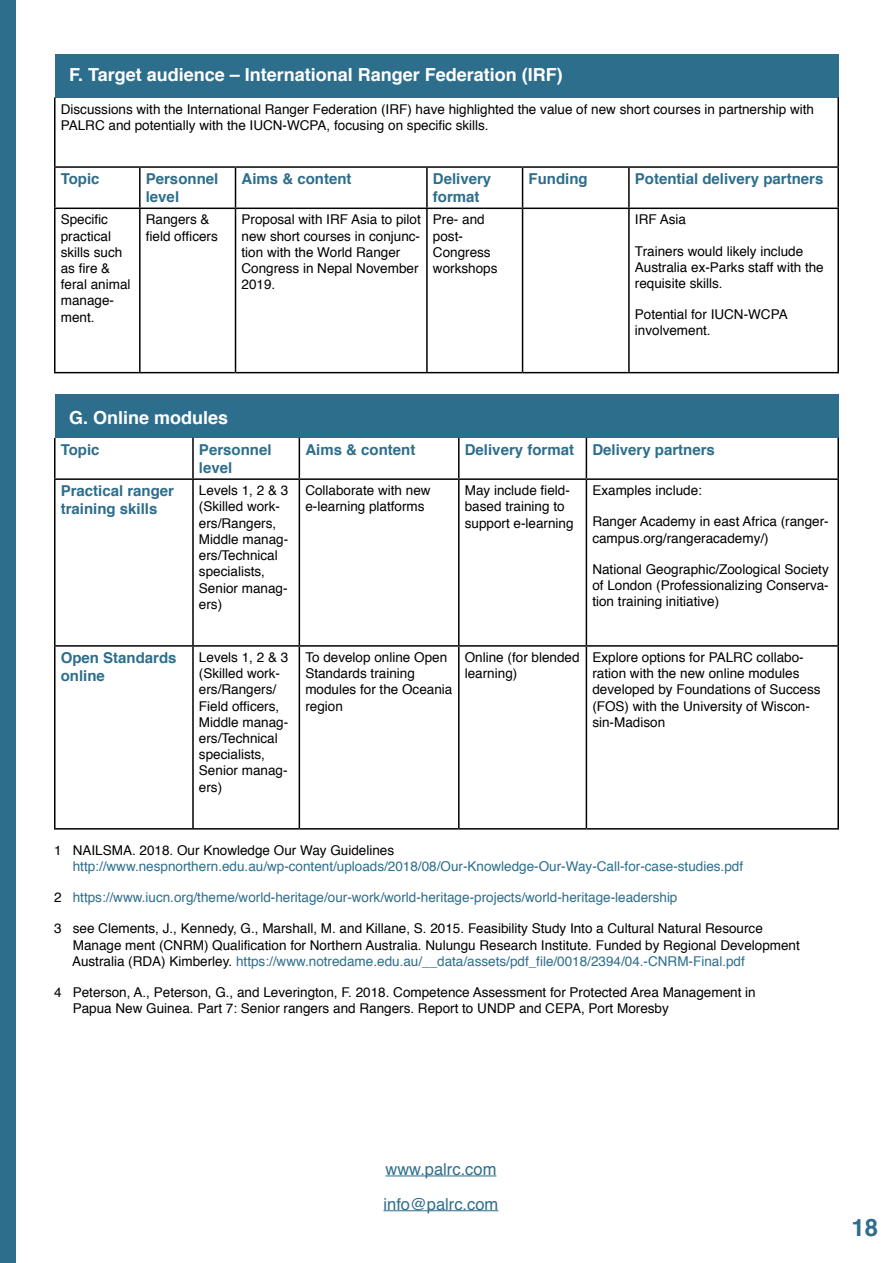
<style>
.page{position:relative;width:893px;height:1263px;background:#fff}
.page>*{position:absolute;margin:0;border:0;box-sizing:border-box;transform-origin:0 0}
.t1{font:700 24px "Helvetica";color:#2d6e8c}
.t2{font:700 18px "Helvetica";color:#fff}
.t3{font:16.5px/34.8px "Helvetica";color:#2d6e8c}
.t4{font:700 15px/18px "Helvetica";color:#2d6e8c}
.t5{font:13.5px/16.2px "Helvetica";color:#000}
.t6{font:13.5px "Helvetica";color:#2d6e8c}
.s1{color:#000}
.s2{color:#2d6e8c}
</style>
<div class="page">
<div style="left:55px;top:54px;width:783px;height:44px;background:#2d6e8c"></div>
<hr style="left:54px;top:98px;width:2px;height:68px;background:#000">
<hr style="left:837px;top:98px;width:2px;height:68px;background:#000">
<hr style="left:54px;top:166px;width:86px;height:2px;background:#000">
<hr style="left:54px;top:168px;width:2px;height:40px;background:#000">
<hr style="left:140px;top:166px;width:95px;height:2px;background:#000">
<hr style="left:139px;top:168px;width:2px;height:40px;background:#000">
<hr style="left:236px;top:166px;width:191px;height:2px;background:#000">
<hr style="left:235px;top:168px;width:1px;height:40px;background:#000">
<hr style="left:427px;top:166px;width:96px;height:2px;background:#000">
<hr style="left:426px;top:168px;width:2px;height:40px;background:#000">
<hr style="left:523px;top:166px;width:106px;height:2px;background:#000">
<hr style="left:522px;top:168px;width:1px;height:40px;background:#000">
<hr style="left:629px;top:166px;width:210px;height:2px;background:#000">
<hr style="left:628px;top:168px;width:2px;height:40px;background:#000">
<hr style="left:837px;top:168px;width:2px;height:40px;background:#000">
<hr style="left:54px;top:208px;width:86px;height:1px;background:#000">
<hr style="left:54px;top:209px;width:2px;height:163px;background:#000">
<hr style="left:140px;top:208px;width:95px;height:1px;background:#000">
<hr style="left:139px;top:209px;width:2px;height:163px;background:#000">
<hr style="left:236px;top:208px;width:191px;height:1px;background:#000">
<hr style="left:235px;top:209px;width:1px;height:163px;background:#000">
<hr style="left:427px;top:208px;width:96px;height:1px;background:#000">
<hr style="left:426px;top:209px;width:2px;height:163px;background:#000">
<hr style="left:523px;top:208px;width:106px;height:1px;background:#000">
<hr style="left:522px;top:209px;width:1px;height:163px;background:#000">
<hr style="left:629px;top:208px;width:210px;height:1px;background:#000">
<hr style="left:628px;top:209px;width:2px;height:163px;background:#000">
<hr style="left:837px;top:209px;width:2px;height:163px;background:#000">
<hr style="left:54px;top:372px;width:86px;height:1px;background:#000">
<hr style="left:140px;top:372px;width:95px;height:1px;background:#000">
<hr style="left:236px;top:372px;width:191px;height:1px;background:#000">
<hr style="left:427px;top:372px;width:96px;height:1px;background:#000">
<hr style="left:523px;top:372px;width:106px;height:1px;background:#000">
<hr style="left:629px;top:372px;width:210px;height:1px;background:#000">
<div style="left:55px;top:394px;width:783px;height:44px;background:#2d6e8c"></div>
<hr style="left:54px;top:438px;width:2px;height:40px;background:#000">
<hr style="left:192px;top:438px;width:2px;height:40px;background:#000">
<hr style="left:299px;top:438px;width:1px;height:40px;background:#000">
<hr style="left:458px;top:438px;width:2px;height:40px;background:#000">
<hr style="left:586px;top:438px;width:1px;height:40px;background:#000">
<hr style="left:837px;top:438px;width:2px;height:40px;background:#000">
<hr style="left:54px;top:478px;width:139px;height:2px;background:#000">
<hr style="left:54px;top:480px;width:2px;height:165px;background:#000">
<hr style="left:193px;top:478px;width:106px;height:2px;background:#000">
<hr style="left:192px;top:480px;width:2px;height:165px;background:#000">
<hr style="left:299px;top:478px;width:160px;height:2px;background:#000">
<hr style="left:299px;top:480px;width:1px;height:165px;background:#000">
<hr style="left:459px;top:478px;width:127px;height:2px;background:#000">
<hr style="left:458px;top:480px;width:2px;height:165px;background:#000">
<hr style="left:586px;top:478px;width:253px;height:2px;background:#000">
<hr style="left:586px;top:480px;width:1px;height:165px;background:#000">
<hr style="left:837px;top:480px;width:2px;height:165px;background:#000">
<hr style="left:54px;top:645px;width:139px;height:2px;background:#000">
<hr style="left:54px;top:647px;width:2px;height:181px;background:#000">
<hr style="left:193px;top:645px;width:106px;height:2px;background:#000">
<hr style="left:192px;top:647px;width:2px;height:181px;background:#000">
<hr style="left:299px;top:645px;width:160px;height:2px;background:#000">
<hr style="left:299px;top:647px;width:1px;height:181px;background:#000">
<hr style="left:459px;top:645px;width:127px;height:2px;background:#000">
<hr style="left:458px;top:647px;width:2px;height:181px;background:#000">
<hr style="left:586px;top:645px;width:253px;height:2px;background:#000">
<hr style="left:586px;top:647px;width:1px;height:181px;background:#000">
<hr style="left:837px;top:647px;width:2px;height:181px;background:#000">
<hr style="left:54px;top:828px;width:139px;height:2px;background:#000">
<hr style="left:193px;top:828px;width:106px;height:2px;background:#000">
<hr style="left:299px;top:828px;width:160px;height:2px;background:#000">
<hr style="left:459px;top:828px;width:127px;height:2px;background:#000">
<hr style="left:586px;top:828px;width:253px;height:2px;background:#000">
<div style="left:0;top:0;width:16px;height:1263px;background:#2d6e8c"></div>
<hr style="left:385px;top:1175px;width:111px;height:1px;background:#2d6e8c">
<hr style="left:383px;top:1210px;width:115px;height:1px;background:#2d6e8c">
<h2 class="t2" style="left:69px;top:60px;width:495px">F. Target audience – International Ranger Federation (IRF)</h2>
<p class="t5" style="left:61px;top:101px;width:755px">Discussions with the International Ranger Federation (IRF) have highlighted the value of new short courses in partnership with<br>PALRC and potentially with the IUCN-WCPA, focusing on specific skills.</p>
<p class="t4" style="left:61px;top:170px;width:40px">Topic</p>
<p class="t4" style="left:146px;top:170px;width:74px">Personnel level</p>
<p class="t4" style="left:242px;top:170px;width:112px">Aims &amp; content</p>
<p class="t4" style="left:433px;top:170px;width:60px">Delivery format</p>
<p class="t4" style="left:529px;top:170px;width:61px">Funding</p>
<p class="t4" style="left:635px;top:170px;width:190px">Potential delivery partners</p>
<p class="t5" style="left:61px;top:212px;width:71px">Specific practical skills such as fire &amp; feral animal manage&shy;ment.</p>
<p class="t5" style="left:146px;top:212px;width:74px">Rangers &amp; field officers</p>
<p class="t5" style="left:242px;top:212px;width:181px">Proposal with IRF Asia to pilot new short courses in conjunc&shy;tion with the World Ranger<br>Congress in Nepal November<br>2019.</p>
<p class="t5" style="left:433px;top:212px;width:66px">Pre- and post-<br>Congress workshops</p>
<p class="t5" style="left:635px;top:212px;width:53px">IRF Asia</p>
<p class="t5" style="left:635px;top:243px;width:190px">Trainers would likely include<br>Australia ex-Parks staff with the requisite skills.</p>
<p class="t5" style="left:635px;top:307px;width:154px">Potential for IUCN-WCPA involvement.</p>
<h2 class="t2" style="left:69px;top:403px;width:161px">G. Online modules</h2>
<p class="t4" style="left:61px;top:441px;width:40px">Topic</p>
<p class="t4" style="left:199px;top:441px;width:74px">Personnel level</p>
<p class="t4" style="left:305px;top:441px;width:112px">Aims &amp; content</p>
<p class="t4" style="left:465px;top:441px;width:252px">Delivery format Delivery partners</p>
<p class="t4" style="left:61px;top:482px;width:115px">Practical ranger training skills</p>
<p class="t5" style="left:199px;top:483px;width:91px">Levels 1, 2 &amp; 3 (Skilled work&shy;ers/Rangers,<br>Middle manag&shy;ers/Technical specialists,<br>Senior manag&shy;ers)</p>
<p class="t5" style="left:305px;top:483px;width:127px">Collaborate with new e-learning platforms</p>
<p class="t5" style="left:465px;top:483px;width:110px">May include field&shy;based training to support e-learning</p>
<p class="t5" style="left:592px;top:483px;width:111px">Examples include:</p>
<p class="t5" style="left:592px;top:514px;width:238px">Ranger Academy in east Africa (ranger&shy;campus.org/rangeracademy/)</p>
<p class="t5" style="left:592px;top:561px;width:238px;text-align:justify">National Geographic/Zoological Society of London (Professionalizing Conserva&shy;tion training initiative)</p>
<p class="t4" style="left:61px;top:649px;width:117px">Open Standards online</p>
<p class="t5" style="left:199px;top:650px;width:91px">Levels 1, 2 &amp; 3 (Skilled work&shy;ers/Rangers/<br>Field officers,<br>Middle manag&shy;ers/Technical specialists,<br>Senior manag&shy;ers)</p>
<p class="t5" style="left:305px;top:650px;width:149px">To develop online Open<br>Standards training modules for the Oceania region</p>
<p class="t5" style="left:465px;top:650px;width:116px">Online (for blended learning)</p>
<p class="t5" style="left:592px;top:650px;width:230px">Explore options for PALRC collabo&shy;ration with the new online modules developed by Foundations of Success (FOS) with the University of Wiscon&shy;sin-Madison</p>
<p class="t5" style="left:54px;top:842px;width:342px">1 NAILSMA. 2018. Our Knowledge Our Way Guidelines</p>
<p class="t6" style="left:73px;top:856px;width:672px">http://www.nespnorthern.edu.au/wp-content/uploads/2018/08/Our-Knowledge-Our-Way-Call-for-case-studies.pdf</p>
<p class="t6" style="left:54px;top:887px;width:625px"><span class="s1">2</span> https://www.iucn.org/theme/world-heritage/our-work/world-heritage-projects/world-heritage-leadership</p>
<p class="t5" style="left:72px;top:921px;width:729px;text-indent:-18px">3 see Clements, J., Kennedy, G., Marshall, M. and Killane, S. 2015. Feasibility Study Into a Cultural Natural Resource<br>Manage ment (CNRM) Qualification for Northern Australia. Nulungu Research Institute. Funded by Regional Development<br>Australia (RDA) Kimberley. <span class="s2">https://www.notredame.edu.au/__data/assets/pdf_file/0018/2394/04.-CNRM-Final.pdf</span></p>
<p class="t5" style="left:73px;top:984px;width:684px;text-indent:-19px">4 Peterson, A., Peterson, G., and Leverington, F. 2018. Competence Assessment for Protected Area Management in<br>Papua New Guinea. Part 7: Senior rangers and Rangers. Report to UNDP and CEPA, Port Moresby</p>
<p class="t3" style="left:383px;top:1152px;width:116px">www.palrc.com info@palrc.com</p>
<h1 class="t1" style="left:851px;top:1208px;width:28px">18</h1>
</div>
